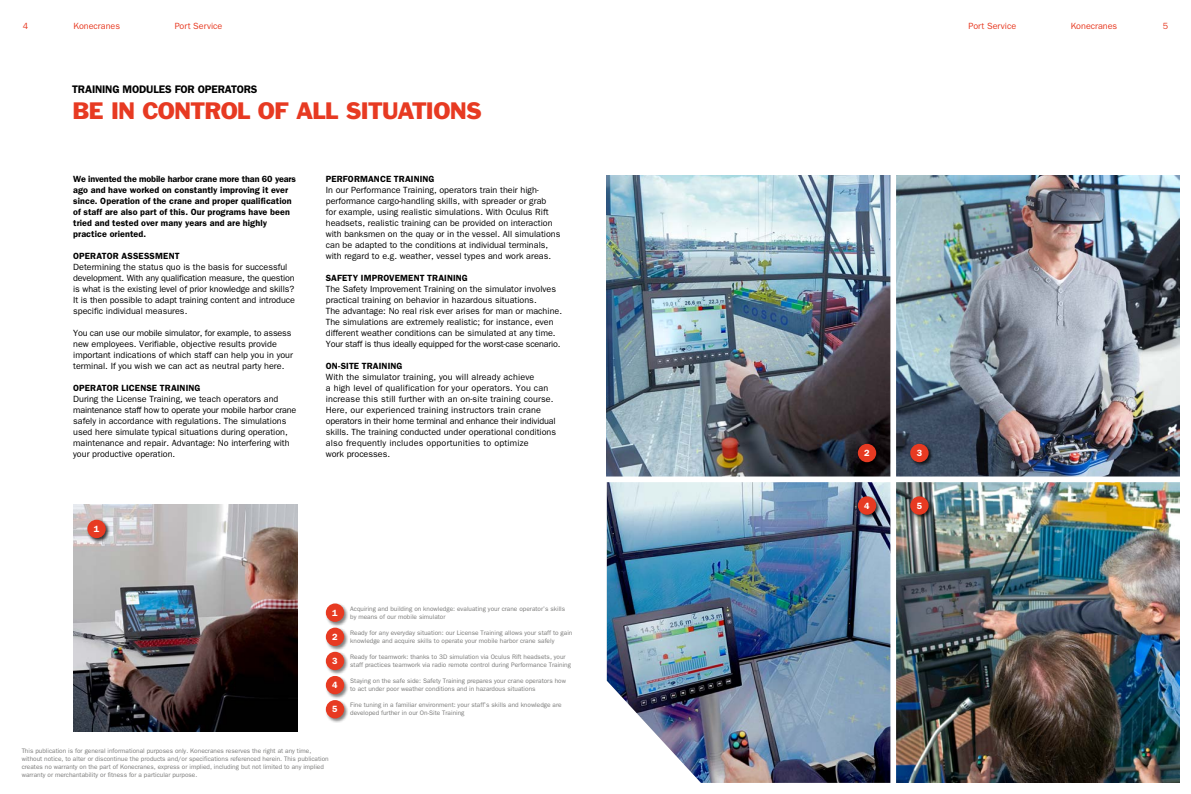
<style>
.page{position:relative;width:1191px;height:794px;background:#fff}
.page>*{position:absolute;margin:0;border:0;box-sizing:border-box;transform-origin:0 0}
.t1{font:22px "Franklin Gothic Std";letter-spacing:-.04em;color:#e73a22}
.t2{font:600 11px "ITC Franklin Gothic Std";letter-spacing:-.015em;color:#000}
.t3{font:600 9.1px "ITC Franklin Gothic Std";color:#fff}
.t4{font:9px/11px "ITC Franklin Gothic Std";color:#000}
.t5{font:600 9px/11px "ITC Franklin Gothic Std";letter-spacing:.01em;color:#000}
.t6{font:9px "ITC Franklin Gothic Std";color:#e73a22}
.t7{font:6.5px/8px "ITC Franklin Gothic Std";color:#7b7b7a}
</style>
<div class="page">
<img style="left:607px;top:482px;width:283px;height:301px">
<img style="left:73px;top:505px;width:225px;height:226px">
<img style="left:896px;top:176px;width:283px;height:607px">
<img style="left:607px;top:176px;width:283px;height:300px">
<div style="left:595px;top:476px;width:596px;height:6px;background:#fff"></div>
<div style="left:325px;top:602px;width:24px;height:25px;background:#000;opacity:.5"></div>
<div style="left:326px;top:603px;width:18px;height:19px;background:#e73a22;border-radius:50%"></div>
<div style="left:325px;top:626px;width:24px;height:25px;background:#000;opacity:.5"></div>
<div style="left:326px;top:627px;width:18px;height:19px;background:#e73a22;border-radius:50%"></div>
<div style="left:325px;top:650px;width:24px;height:25px;background:#000;opacity:.5"></div>
<div style="left:326px;top:652px;width:18px;height:18px;background:#e73a22;border-radius:50%"></div>
<div style="left:325px;top:675px;width:24px;height:24px;background:#000;opacity:.5"></div>
<div style="left:326px;top:676px;width:18px;height:18px;background:#e73a22;border-radius:50%"></div>
<div style="left:325px;top:699px;width:24px;height:24px;background:#000;opacity:.5"></div>
<div style="left:326px;top:700px;width:18px;height:18px;background:#e73a22;border-radius:50%"></div>
<div style="left:857px;top:443px;width:24px;height:24px;background:#000;opacity:.75"></div>
<div style="left:858px;top:444px;width:18px;height:18px;background:#e73a22;border-radius:50%"></div>
<div style="left:86px;top:518px;width:25px;height:25px;background:#000;opacity:.75"></div>
<div style="left:87px;top:520px;width:19px;height:18px;background:#e73a22;border-radius:50%"></div>
<div style="left:857px;top:495px;width:24px;height:25px;background:#000;opacity:.75"></div>
<div style="left:858px;top:496px;width:18px;height:19px;background:#e73a22;border-radius:50%"></div>
<div style="left:909px;top:443px;width:24px;height:24px;background:#000;opacity:.75"></div>
<div style="left:910px;top:444px;width:18px;height:18px;background:#e73a22;border-radius:50%"></div>
<div style="left:909px;top:495px;width:24px;height:25px;background:#000;opacity:.75"></div>
<div style="left:910px;top:496px;width:18px;height:19px;background:#e73a22;border-radius:50%"></div>
<p class="t6" style="left:23px;top:21px;width:7px">4</p>
<p class="t6" style="left:74px;top:21px;width:48px">Konecranes</p>
<p class="t6" style="left:175px;top:21px;width:49px">Port Service</p>
<p class="t6" style="left:968px;top:21px;width:49px">Port Service</p>
<p class="t6" style="left:1070px;top:21px;width:48px">Konecranes</p>
<p class="t6" style="left:1162px;top:21px;width:7px">5</p>
<p class="t2" style="left:72px;top:82px;width:187px">TRAINING MODULES FOR OPERATORS</p>
<h1 class="t1" style="left:72px;top:96px;width:411px">BE IN CONTROL OF ALL SITUATIONS</h1>
<p class="t5" style="left:73px;top:173px;width:224px">We invented the mobile harbor crane more than 60 years ago and have worked on constantly improving it ever since. Operation of the crane and proper qualification of staff are also part of this. Our programs have been tried and tested over many years and are highly practice oriented.</p>
<p class="t5" style="left:73px;top:250px;width:108px">OPERATOR ASSESSMENT</p>
<p class="t4" style="left:73px;top:261px;width:223px">Determining the status quo is the basis for successful development. With any qualification measure, the question is what is the existing level of prior knowledge and skills?<br>It is then possible to adapt training content and introduce specific individual measures.</p>
<p class="t4" style="left:73px;top:327px;width:221px">You can use our mobile simulator, for example, to assess new employees. Verifiable, objective results provide important indications of which staff can help you in your terminal. If you wish we can act as neutral party here.</p>
<p class="t5" style="left:73px;top:382px;width:129px">OPERATOR LICENSE TRAINING</p>
<p class="t4" style="left:73px;top:393px;width:225px">During the License Training, we teach operators and maintenance staff how to operate your mobile harbor crane safely in accordance with regulations. The simulations used here simulate typical situations during operation, maintenance and repair. Advantage: No interfering with your productive operation.</p>
<p class="t3" style="left:94px;top:523px;width:7px">1</p>
<p class="t5" style="left:326px;top:173px;width:110px">PERFORMANCE TRAINING</p>
<p class="t4" style="left:326px;top:184px;width:236px">In our Performance Training, operators train their high&shy;performance cargo-handling skills, with spreader or grab<br>for example, using realistic simulations. With Oculus Rift headsets, realistic training can be provided on interaction with banksmen on the quay or in the vessel. All simulations can be adapted to the conditions at individual terminals, with regard to e.g. weather, vessel types and work areas.</p>
<p class="t5" style="left:326px;top:272px;width:144px">SAFETY IMPROVEMENT TRAINING</p>
<p class="t4" style="left:326px;top:283px;width:238px">The Safety Improvement Training on the simulator involves practical training on behavior in hazardous situations.<br>The advantage: No real risk ever arises for man or machine.<br>The simulations are extremely realistic; for instance, even different weather conditions can be simulated at any time.<br>Your staff is thus ideally equipped for the worst-case scenario.</p>
<p class="t5" style="left:326px;top:360px;width:78px">ON-SITE TRAINING</p>
<p class="t4" style="left:326px;top:371px;width:232px">With the simulator training, you will already achieve<br>a high level of qualification for your operators. You can increase this still further with an on-site training course.<br>Here, our experienced training instructors train crane operators in their home terminal and enhance their individual skills. The training conducted under operational conditions also frequently includes opportunities to optimize<br>work processes.</p>
<p class="t3" style="left:332px;top:607px;width:7px">1</p>
<p class="t3" style="left:332px;top:631px;width:7px">2</p>
<p class="t3" style="left:332px;top:655px;width:7px">3</p>
<p class="t3" style="left:332px;top:679px;width:7px">4</p>
<p class="t3" style="left:332px;top:704px;width:7px">5</p>
<p class="t7" style="left:350px;top:605px;width:216px">Acquiring and building on knowledge: evaluating your crane operator’s skills by means of our mobile simulator</p>
<p class="t7" style="left:350px;top:629px;width:224px">Ready for any everyday situation: our License Training allows your staff to gain knowledge and acquire skills to operate your mobile harbor crane safely</p>
<p class="t7" style="left:350px;top:653px;width:222px">Ready for teamwork: thanks to 3D simulation via Oculus Rift headsets, your staff practices teamwork via radio remote control during Performance Training</p>
<p class="t7" style="left:350px;top:677px;width:217px">Staying on the safe side: Safety Training prepares your crane operators how to act under poor weather conditions and in hazardous situations</p>
<p class="t7" style="left:350px;top:701px;width:213px">Fine tuning in a familiar environment: your staff’s skills and knowledge are developed further in our On-Site Training</p>
<p class="t7" style="left:22px;top:747px;width:308px">This publication is for general informational purposes only. Konecranes reserves the right at any time, without notice, to alter or discontinue the products and/or specifications referenced herein. This publication creates no warranty on the part of Konecranes, express or implied, including but not limited to any implied warranty or merchantability or fitness for a particular purpose.</p>
<p class="t3" style="left:864px;top:447px;width:7px">2</p>
<p class="t3" style="left:864px;top:500px;width:7px">4</p>
<p class="t3" style="left:916px;top:447px;width:7px">3</p>
<p class="t3" style="left:916px;top:500px;width:7px">5</p>
</div>
